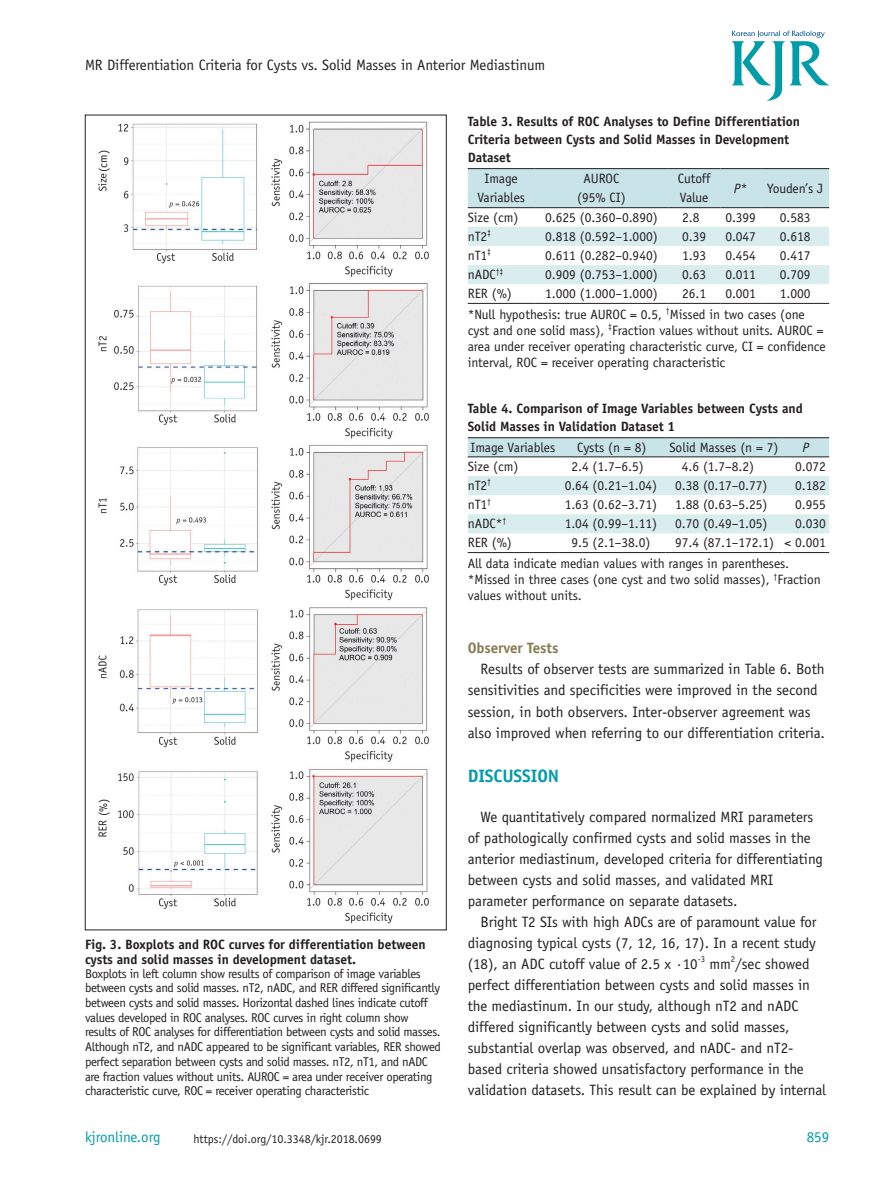
<style>
.page{position:relative;width:893px;height:1191px;background:#fff}
.page>*{position:absolute;margin:0;border:0;box-sizing:border-box;transform-origin:0 0}
.큰제목{font:700 18px "Officina Sans Std";letter-spacing:-.005em;color:#009caa}
.본문{font:15px/21px "Officina Sans Std";letter-spacing:-.005em;color:#231f20}
.t1{font:15px "Officina Sans Std";letter-spacing:-.005em;color:#009caa}
._1_제목{font:700 15px "Officina Sans Std";letter-spacing:-.005em;color:#887a51}
.표본문{font:13.5px "Officina Sans Std";letter-spacing:-.005em;color:#231f20}
.표설명{font:13.5px/16.2px "Officina Sans Std";letter-spacing:-.005em;color:#231f20}
.표제목{font:700 13.5px/18px "Officina Sans Std";letter-spacing:-.005em;color:#231f20}
.그림제목{font:700 13.5px/14.7px "Officina Sans Std";letter-spacing:-.005em;color:#231f20}
.표본문-2{font:italic 13.5px "Officina Sans Std";color:#231f20}
.그림제목1{font:12.75px/14.7px "Officina Sans Std";letter-spacing:-.03em;color:#231f20}
.t2{font:12px "Officina Sans Std";letter-spacing:-.005em;color:#231f20}
.t3{font:11.7px "Officina Sans Std";color:#231f20}
.본문-2{font:8.7px "Officina Sans Std";color:#231f20}
.s1{font-style:normal}
</style>
<div class="page">
<svg style="left:732px;top:31px;width:97px;height:70px"></svg>
<img style="left:98px;top:121px;width:331px;height:803px">
<div style="left:468px;top:169px;width:361px;height:38px;background:#c9e4e9"></div>
<svg style="left:468px;top:227px;width:361px;height:57px"></svg>
<hr style="left:468px;top:303px;width:67px;height:1px;background:#231f20">
<hr style="left:535px;top:303px;width:133px;height:1px;background:#231f20">
<hr style="left:668px;top:303px;width:52px;height:1px;background:#231f20">
<hr style="left:720px;top:303px;width:41px;height:1px;background:#231f20">
<hr style="left:761px;top:303px;width:68px;height:1px;background:#231f20">
<hr style="left:468px;top:168px;width:67px;height:1px;background:#231f20">
<hr style="left:535px;top:168px;width:133px;height:1px;background:#231f20">
<hr style="left:668px;top:168px;width:52px;height:1px;background:#231f20">
<hr style="left:720px;top:168px;width:41px;height:1px;background:#231f20">
<hr style="left:761px;top:168px;width:68px;height:1px;background:#231f20">
<hr style="left:468px;top:207px;width:67px;height:1px;background:#231f20">
<hr style="left:535px;top:207px;width:133px;height:1px;background:#231f20">
<hr style="left:668px;top:207px;width:52px;height:1px;background:#231f20">
<hr style="left:720px;top:207px;width:41px;height:1px;background:#231f20">
<hr style="left:761px;top:207px;width:68px;height:1px;background:#231f20">
<div style="left:468px;top:438px;width:361px;height:18px;background:#c9e4e9"></div>
<svg style="left:468px;top:476px;width:361px;height:57px"></svg>
<hr style="left:468px;top:552px;width:90px;height:1px;background:#231f20">
<hr style="left:558px;top:552px;width:107px;height:1px;background:#231f20">
<hr style="left:665px;top:552px;width:117px;height:1px;background:#231f20">
<hr style="left:782px;top:552px;width:47px;height:1px;background:#231f20">
<hr style="left:468px;top:437px;width:90px;height:1px;background:#231f20">
<hr style="left:558px;top:437px;width:107px;height:1px;background:#231f20">
<hr style="left:665px;top:437px;width:117px;height:1px;background:#231f20">
<hr style="left:782px;top:437px;width:47px;height:1px;background:#231f20">
<hr style="left:468px;top:456px;width:90px;height:1px;background:#231f20">
<hr style="left:558px;top:456px;width:107px;height:1px;background:#231f20">
<hr style="left:665px;top:456px;width:117px;height:1px;background:#231f20">
<hr style="left:782px;top:456px;width:47px;height:1px;background:#231f20">
<p class="본문" style="left:85px;top:54px;width:462px">MR Differentiation Criteria for Cysts vs. Solid Masses in Anterior Mediastinum</p>
<p class="t3" style="left:96px;top:172px;width:23px;rotate:-90deg">(cm)</p>
<p class="t3" style="left:96px;top:816px;width:19px;rotate:-90deg">(%)</p>
<p class="그림제목" style="left:85px;top:936px;width:342px">Fig. 3. Boxplots and ROC curves for differentiation between cysts and solid masses in development dataset.</p>
<p class="그림제목1" style="left:85px;top:966px;width:357px">Boxplots in left column show results of comparison of image variables between cysts and solid masses. nT2, nADC, and RER differed significantly between cysts and solid masses. Horizontal dashed lines indicate cutoff values developed in ROC analyses. ROC curves in right column show results of ROC analyses for differentiation between cysts and solid masses.<br>Although nT2, and nADC appeared to be significant variables, RER showed perfect separation between cysts and solid masses. nT2, nT1, and nADC are fraction values without units. AUROC = area under receiver operating characteristic curve, ROC = receiver operating characteristic</p>
<p class="t1" style="left:85px;top:1128px;width:77px">kjronline.org</p>
<p class="t2" style="left:194px;top:1132px;width:190px">https://doi.org/10.3348/kjr.2018.0699</p>
<p class="표제목" style="left:468px;top:112px;width:334px">Table 3. Results of ROC Analyses to Define Differentiation<br>Criteria between Cysts and Solid Masses in Development<br>Dataset</p>
<p class="표본문" style="left:485px;top:171px;width:35px">Image</p>
<p class="표본문" style="left:477px;top:189px;width:49px">Variables</p>
<p class="표본문" style="left:678px;top:171px;width:34px">Cutoff</p>
<p class="표본문" style="left:680px;top:189px;width:30px">Value</p>
<p class="표본문" style="left:584px;top:171px;width:37px">AUROC</p>
<p class="표본문" style="left:577px;top:189px;width:50px">(95% CI)</p>
<p class="표본문-2" style="left:734px;top:180px;width:15px">P<span class="s1">*</span></p>
<p class="표본문" style="left:767px;top:180px;width:57px">Youden’s J</p>
<p class="표본문" style="left:468px;top:209px;width:52px">Size (cm)</p>
<p class="표본문" style="left:545px;top:209px;width:114px">0.625 (0.360–0.890)</p>
<p class="표본문" style="left:682px;top:209px;width:19px">2.8</p>
<p class="표본문" style="left:725px;top:209px;width:32px">0.399</p>
<p class="표본문" style="left:780px;top:209px;width:32px">0.583</p>
<p class="표본문" style="left:468px;top:228px;width:25px">nT2<sup>‡</sup></p>
<p class="표본문" style="left:545px;top:228px;width:114px">0.818 (0.592–1.000)</p>
<p class="표본문" style="left:682px;top:228px;width:26px">0.39</p>
<p class="표본문" style="left:725px;top:228px;width:32px">0.047</p>
<p class="표본문" style="left:780px;top:228px;width:32px">0.618</p>
<p class="표본문" style="left:468px;top:247px;width:25px">nT1<sup>‡</sup></p>
<p class="표본문" style="left:545px;top:247px;width:114px">0.611 (0.282–0.940)</p>
<p class="표본문" style="left:682px;top:247px;width:26px">1.93</p>
<p class="표본문" style="left:725px;top:247px;width:32px">0.454</p>
<p class="표본문" style="left:780px;top:247px;width:32px">0.417</p>
<p class="표본문" style="left:468px;top:267px;width:37px">nADC<sup>†‡</sup></p>
<p class="표본문" style="left:545px;top:267px;width:114px">0.909 (0.753–1.000)</p>
<p class="표본문" style="left:682px;top:267px;width:26px">0.63</p>
<p class="표본문" style="left:725px;top:267px;width:32px">0.011</p>
<p class="표본문" style="left:780px;top:267px;width:32px">0.709</p>
<p class="표본문" style="left:468px;top:286px;width:46px">RER (%)</p>
<p class="표본문" style="left:545px;top:286px;width:114px">1.000 (1.000–1.000)</p>
<p class="표본문" style="left:682px;top:286px;width:26px">26.1</p>
<p class="표본문" style="left:725px;top:286px;width:32px">0.001</p>
<p class="표본문" style="left:780px;top:286px;width:32px">1.000</p>
<p class="표설명" style="left:468px;top:306px;width:359px">*Null hypothesis: true AUROC = 0.5, <sup>†</sup>Missed in two cases (one cyst and one solid mass), <sup>‡</sup>Fraction values without units. AUROC = area under receiver operating characteristic curve, CI = confidence interval, ROC = receiver operating characteristic</p>
<p class="표제목" style="left:468px;top:399px;width:337px">Table 4. Comparison of Image Variables between Cysts and<br>Solid Masses in Validation Dataset 1</p>
<p class="표본문" style="left:470px;top:439px;width:86px">Image Variables</p>
<p class="표본문" style="left:577px;top:439px;width:71px">Cysts (n = 8)</p>
<p class="표본문" style="left:669px;top:439px;width:110px">Solid Masses (n = 7)</p>
<p class="표본문-2" style="left:802px;top:439px;width:8px">P</p>
<p class="표본문" style="left:468px;top:458px;width:52px">Size (cm)</p>
<p class="표본문" style="left:571px;top:458px;width:74px">2.4 (1.7–6.5)</p>
<p class="표본문" style="left:682px;top:458px;width:74px">4.6 (1.7–8.2)</p>
<p class="표본문" style="left:795px;top:458px;width:32px">0.072</p>
<p class="표본문" style="left:468px;top:477px;width:25px">nT2<sup>†</sup></p>
<p class="표본문" style="left:565px;top:477px;width:94px">0.64 (0.21–1.04)</p>
<p class="표본문" style="left:675px;top:477px;width:94px">0.38 (0.17–0.77)</p>
<p class="표본문" style="left:795px;top:477px;width:32px">0.182</p>
<p class="표본문" style="left:468px;top:497px;width:25px">nT1<sup>†</sup></p>
<p class="표본문" style="left:565px;top:497px;width:94px">1.63 (0.62–3.71)</p>
<p class="표본문" style="left:675px;top:497px;width:94px">1.88 (0.63–5.25)</p>
<p class="표본문" style="left:795px;top:497px;width:32px">0.955</p>
<p class="표본문" style="left:468px;top:516px;width:40px">nADC*<sup>†</sup></p>
<p class="표본문" style="left:565px;top:516px;width:94px">1.04 (0.99–1.11)</p>
<p class="표본문" style="left:675px;top:516px;width:94px">0.70 (0.49–1.05)</p>
<p class="표본문" style="left:795px;top:516px;width:32px">0.030</p>
<p class="표본문" style="left:468px;top:535px;width:46px">RER (%)</p>
<p class="표본문" style="left:571px;top:535px;width:81px">9.5 (2.1–38.0)</p>
<p class="표본문" style="left:675px;top:535px;width:101px">97.4 (87.1–172.1)</p>
<p class="표본문" style="left:785px;top:535px;width:43px">&lt; 0.001</p>
<p class="표설명" style="left:468px;top:555px;width:354px">All data indicate median values with ranges in parentheses. *Missed in three cases (one cyst and two solid masses), <sup>†</sup>Fraction values without units.</p>
<p class="_1_제목" style="left:468px;top:639px;width:92px">Observer Tests</p>
<p class="본문" style="left:468px;top:659px;width:359px;text-indent:13px">Results of observer tests are summarized in Table 6. Both sensitivities and specificities were improved in the second session, in both observers. Inter-observer agreement was also improved when referring to our differentiation criteria.</p>
<p class="큰제목" style="left:468px;top:764px;width:93px">DISCUSSION</p>
<p class="본문" style="left:468px;top:806px;width:357px;text-indent:13px">We quantitatively compared normalized MRI parameters of pathologically confirmed cysts and solid masses in the anterior mediastinum, developed criteria for differentiating between cysts and solid masses, and validated MRI parameter performance on separate datasets.</p>
<p class="본문" style="left:468px;top:911px;width:350px;text-align:justify;text-indent:13px">Bright T2 SIs with high ADCs are of paramount value for diagnosing typical cysts (7, 12, 16, 17). In a recent study (18), an ADC cutoff value of 2.5 x ∙10</p>
<p class="본문-2" style="left:731px;top:953px;width:6px">2</p>
<p class="본문" style="left:468px;top:974px;width:360px">perfect differentiation between cysts and solid masses in the mediastinum. In our study, although nT2 and nADC differed significantly between cysts and solid masses, substantial overlap was observed, and nADC- and nT2- based criteria showed unsatisfactory performance in the validation datasets. This result can be explained by internal</p>
<p class="본문-2" style="left:698px;top:953px;width:9px">-3</p>
<p class="본문" style="left:709px;top:953px;width:102px">mm /sec showed</p>
<p class="t1" style="left:807px;top:1128px;width:24px">859</p>
</div>
